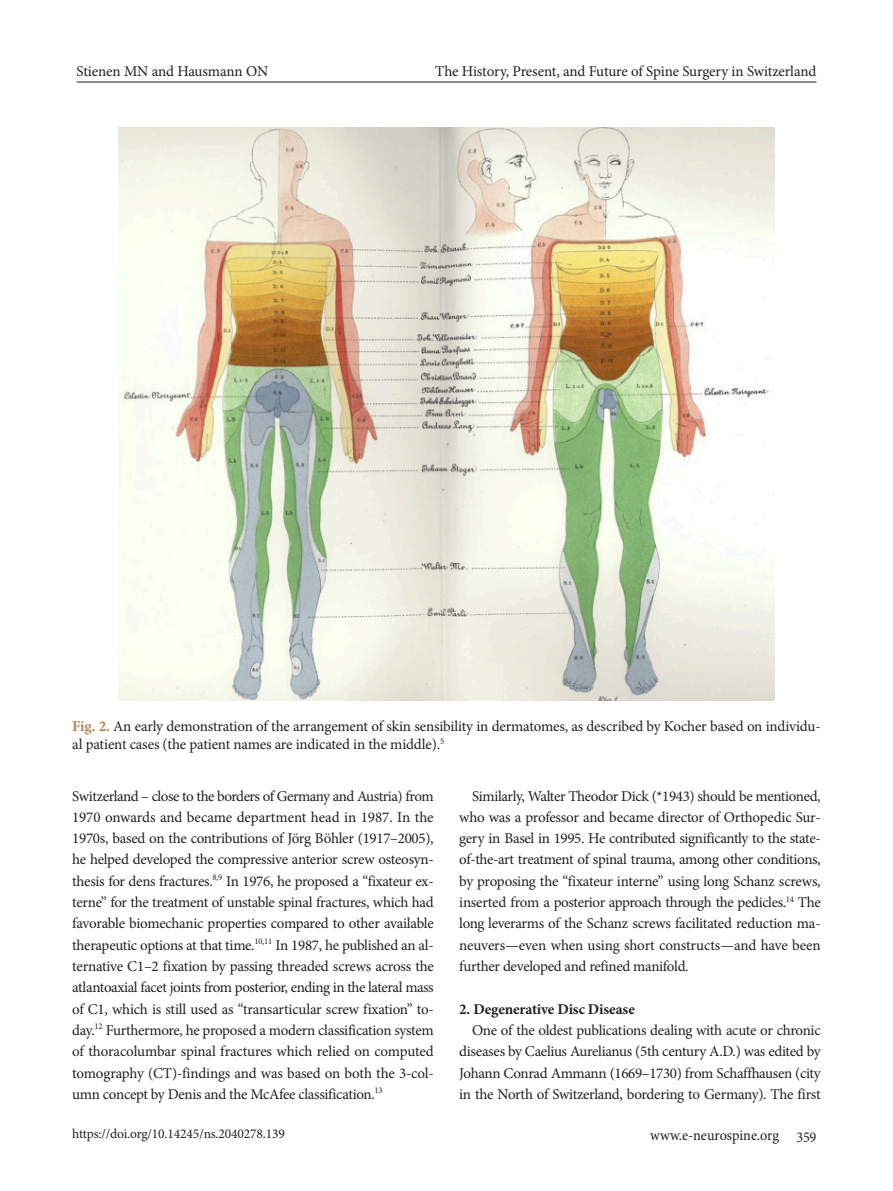
<style>
.page{position:relative;width:893px;height:1191px;background:#fff}
.page>*{position:absolute;margin:0;border:0;box-sizing:border-box;transform-origin:0 0}
.본문{font:15px/21.3px "Minion Pro";letter-spacing:-.015em;color:#231f20;text-align:justify}
.표그림캡션{font:15px/18px "Minion Pro";letter-spacing:-.01em;color:#231f20}
.중제목{font:700 15px "Minion Pro";letter-spacing:-.01em;color:#231f20}
.본문-2{font:15px "Minion Pro";letter-spacing:-.015em;color:#231f20;scale:.95 1}
.doi_번호{font:13.5px "Minion Pro";letter-spacing:-.01em;color:#231f20}
.s1{font-weight:700;color:#b28450}
</style>
<div class="page">
<hr style="left:77px;top:82px;width:739px;height:1px;background:#231f20">
<img style="left:118px;top:128px;width:657px;height:572px">
<p class="본문" style="left:77px;top:61px;width:193px">Stienen MN and Hausmann ON</p>
<p class="본문" style="left:435px;top:61px;width:383px">The History, Present, and Future of Spine Surgery in Switzerland</p>
<p class="표그림캡션" style="left:72px;top:717px;width:750px"><span class="s1">Fig. 2.</span> An early demonstration of the arrangement of skin sensibility in dermatomes, as described by Kocher based on individu&shy;al patient cases (the patient names are indicated in the middle).<sup>5</sup></p>
<p class="본문" style="left:72px;top:785px;width:363px">Switzerland – close to the borders of Germany and Austria) from 1970 onwards and became department head in 1987. In the 1970s, based on the contributions of Jörg Böhler (1917–2005), he helped developed the compressive anterior screw osteosyn&shy;thesis for dens fractures.<sup>8,9</sup> In 1976, he proposed a “fixateur ex&shy;terne” for the treatment of unstable spinal fractures, which had favorable biomechanic properties compared to other available therapeutic options at that time.<sup>10,11</sup> In 1987, he published an al&shy;ternative C1–2 fixation by passing threaded screws across the atlantoaxial facet joints from posterior, ending in the lateral mass of C1, which is still used as “transarticular screw fixation” to&shy;day.<sup>12</sup> Furthermore, he proposed a modern classification system of thoracolumbar spinal fractures which relied on computed tomography (CT)-findings and was based on both the 3-col&shy;umn concept by Denis and the McAfee classification.<sup>13</sup></p>
<p class="본문" style="left:459px;top:785px;width:363px;text-indent:13px">Similarly, Walter Theodor Dick (*1943) should be mentioned, who was a professor and became director of Orthopedic Sur&shy;gery in Basel in 1995. He contributed significantly to the state&shy;of-the-art treatment of spinal trauma, among other conditions, by proposing the “fixateur interne” using long Schanz screws, inserted from a posterior approach through the pedicles.<sup>14</sup> The long leverarms of the Schanz screws facilitated reduction ma&shy;neuvers—even when using short constructs—and have been further developed and refined manifold.</p>
<p class="중제목" style="left:459px;top:998px;width:177px">2. Degenerative Disc Disease</p>
<p class="본문" style="left:459px;top:1019px;width:363px;text-indent:13px">One of the oldest publications dealing with acute or chronic diseases by Caelius Aurelianus (5th century A.D.) was edited by Johann Conrad Ammann (1669–1730) from Schaffhausen (city in the North of Switzerland, bordering to Germany). The first</p>
<p class="doi_번호" style="left:72px;top:1124px;width:214px">https://doi.org/10.14245/ns.2040278.139</p>
<p class="본문-2" style="left:650px;top:1125px;width:176px">www.e-neurospine.org 359</p>
</div>
